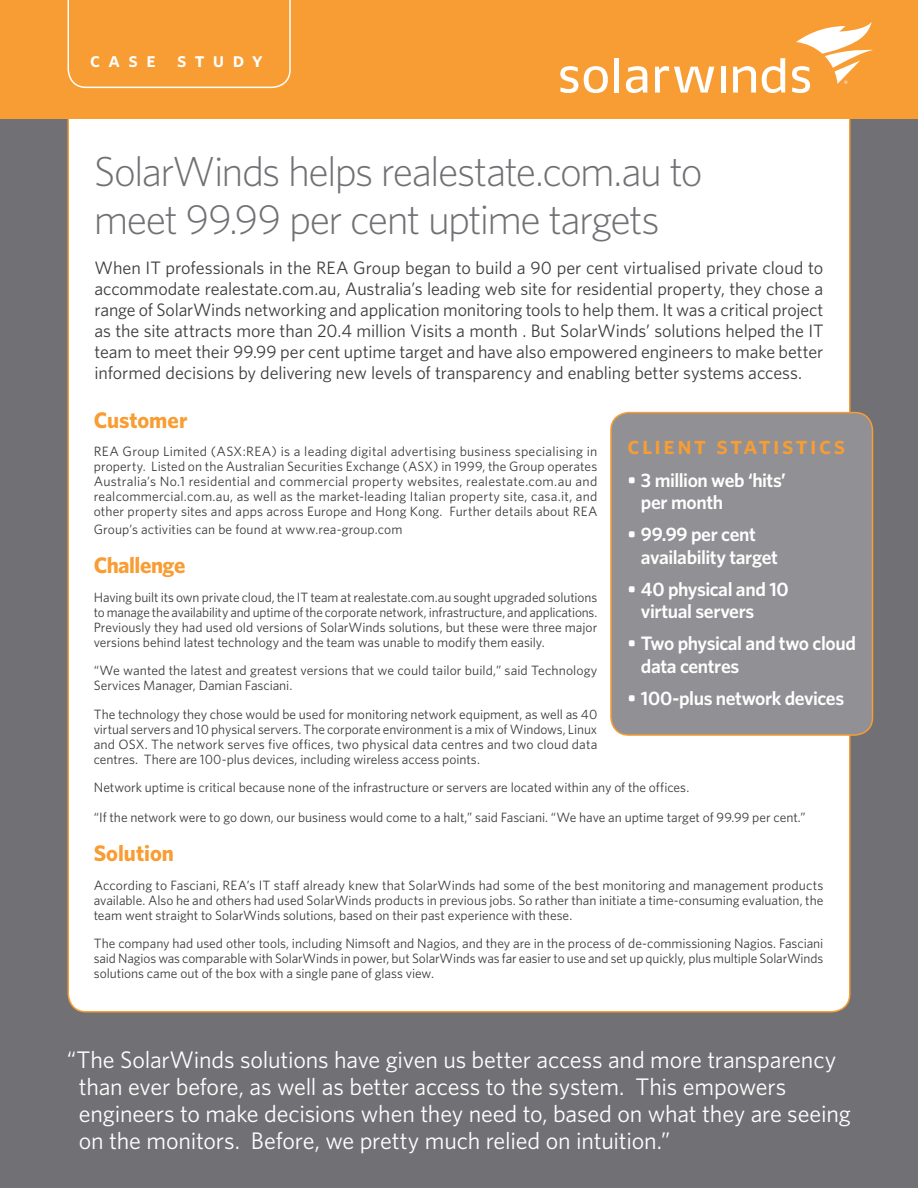
<style>
.page{position:relative;width:918px;height:1188px;background:#717074}
.page>*{position:absolute;margin:0;border:0;box-sizing:border-box;transform-origin:0 0}
.Headline{font:300 42px/48px "Whitney";letter-spacing:-.04em;color:#717074}
.Body_Copy-Black{font:25.5px "Whitney Semibold SC";letter-spacing:.095em;color:#f89d33}
.t1{font:24px/27px "Whitney";letter-spacing:-.01em;color:#fff}
.Body_Copy{font:700 22.5px "Whitney";letter-spacing:-.005em;color:#f89d33}
.Body_Copy-Black-2{font:21px "Whitney Semibold SC";letter-spacing:.4em;color:#fff}
.Body_Copy-Black-3{font:600 19.5px/22.5px "Whitney";letter-spacing:-.025em;color:#fff}
.Body_Copy-2{font:18px/21px "Whitney";letter-spacing:-.005em;color:#3e3d3e;text-align:justify}
.Body_Copy-3{font:13.5px/15px "Whitney";color:#3e3d3e;text-align:justify}
</style>
<div class="page">
<div style="left:67px;top:119px;width:784px;height:894px;background:#fff"></div>
<div style="left:0;top:0;width:918px;height:119px;background:#f89d33"></div>
<svg style="left:560px;top:66px;width:18px;height:27px"></svg>
<svg style="left:584px;top:66px;width:24px;height:27px"></svg>
<div style="left:614px;top:58px;width:5px;height:35px;background:#fff"></div>
<svg style="left:626px;top:66px;width:21px;height:27px"></svg>
<svg style="left:655px;top:66px;width:59px;height:27px"></svg>
<hr style="left:721px;top:66px;width:4px;height:27px;background:#fff">
<svg style="left:733px;top:66px;width:23px;height:27px"></svg>
<svg style="left:762px;top:58px;width:23px;height:35px"></svg>
<svg style="left:792px;top:22px;width:81px;height:71px"></svg>
<svg style="left:68px;top:0;width:223px;height:88px"></svg>
<div style="left:611px;top:413px;width:262px;height:322px;background:#919195;border-radius:18px"></div>
<div style="left:610px;top:412px;width:263px;height:324px;border:2px solid #f89d33;border-radius:18px"></div>
<p class="Body_Copy-Black-2" style="left:90px;top:47px;width:174px">case study</p>
<p class="Headline" style="left:94px;top:147px;width:610px">SolarWinds helps realestate.com.au to meet 99.99 per cent uptime targets</p>
<p class="Body_Copy-2" style="left:94px;top:257px;width:731px">When IT professionals in the REA Group began to build a 90 per cent virtualised private cloud to accommodate realestate.com.au, Australia’s leading web site for residential property, they chose a range of SolarWinds networking and application monitoring tools to help them. It was a critical project as the site attracts more than 20.4 million Visits a month . But SolarWinds’ solutions helped the IT team to meet their 99.99 per cent uptime target and have also empowered engineers to make better informed decisions by delivering new levels of transparency and enabling better systems access.</p>
<p class="Body_Copy" style="left:94px;top:406px;width:95px">Customer</p>
<p class="Body_Copy-3" style="left:94px;top:444px;width:505px">REA Group Limited (ASX:REA) is a leading digital advertising business specialising in property. Listed on the Australian Securities Exchange (ASX) in 1999, the Group operates Australia’s No.1 residential and commercial property websites, realestate.com.au and realcommercial.com.au, as well as the market-leading Italian property site, casa.it, and other property sites and apps across Europe and Hong Kong. Further details about REA</p>
<p class="Body_Copy-3" style="left:94px;top:522px;width:310px">Group’s activities can be found at www.rea-group.com</p>
<p class="Body_Copy" style="left:94px;top:552px;width:93px">Challenge</p>
<p class="Body_Copy-3" style="left:94px;top:589px;width:505px">Having built its own private cloud, the IT team at realestate.com.au sought upgraded solutions to manage the availability and uptime of the corporate network, infrastructure, and applications.<br>Previously they had used old versions of SolarWinds solutions, but these were three major versions behind latest technology and the team was unable to modify them easily.</p>
<p class="Body_Copy-3" style="left:94px;top:663px;width:505px">“We wanted the latest and greatest versions that we could tailor build,” said Technology<br>Services Manager, Damian Fasciani.</p>
<p class="Body_Copy-3" style="left:94px;top:706px;width:505px">The technology they chose would be used for monitoring network equipment, as well as 40 virtual servers and 10 physical servers. The corporate environment is a mix of Windows, Linux and OSX. The network serves five offices, two physical data centres and two cloud data centres. There are 100-plus devices, including wireless access points.</p>
<p class="Body_Copy-3" style="left:94px;top:780px;width:597px">Network uptime is critical because none of the infrastructure or servers are located within any of the offices.</p>
<p class="Body_Copy-3" style="left:94px;top:810px;width:713px">“If the network were to go down, our business would come to a halt,” said Fasciani. “We have an uptime target of 99.99 per cent.”</p>
<p class="Body_Copy" style="left:94px;top:840px;width:82px">Solution</p>
<p class="Body_Copy-3" style="left:94px;top:877px;width:731px">According to Fasciani, REA’s IT staff already knew that SolarWinds had some of the best monitoring and management products available. Also he and others had used SolarWinds products in previous jobs. So rather than initiate a time-consuming evaluation, the team went straight to SolarWinds solutions, based on their past experience with these.</p>
<p class="Body_Copy-3" style="left:94px;top:936px;width:731px">The company had used other tools, including Nimsoft and Nagios, and they are in the process of de-commissioning Nagios. Fasciani said Nagios was comparable with SolarWinds in power, but SolarWinds was far easier to use and set up quickly, plus multiple SolarWinds solutions came out of the box with a single pane of glass view.</p>
<p class="Body_Copy-Black" style="left:627px;top:430px;width:219px">client statistics</p>
<p class="Body_Copy-Black-3" style="left:641px;top:468px;width:147px;text-indent:-14px">• 3 million web ‘hits’ per month</p>
<p class="Body_Copy-Black-3" style="left:641px;top:523px;width:139px;text-indent:-14px">• 99.99 per cent availability target</p>
<p class="Body_Copy-Black-3" style="left:641px;top:577px;width:149px;text-indent:-14px">• 40 physical and 10 virtual servers</p>
<p class="Body_Copy-Black-3" style="left:641px;top:632px;width:216px;text-indent:-14px">• Two physical and two cloud data centres</p>
<p class="Body_Copy-Black-3" style="left:627px;top:686px;width:218px">• 100-plus network devices</p>
<p class="t1" style="left:79px;top:1045px;width:774px;text-indent:-12px">“The SolarWinds solutions have given us better access and more transparency than ever before, as well as better access to the system. This empowers engineers to make decisions when they need to, based on what they are seeing on the monitors. Before, we pretty much relied on intuition.”</p>
</div>
